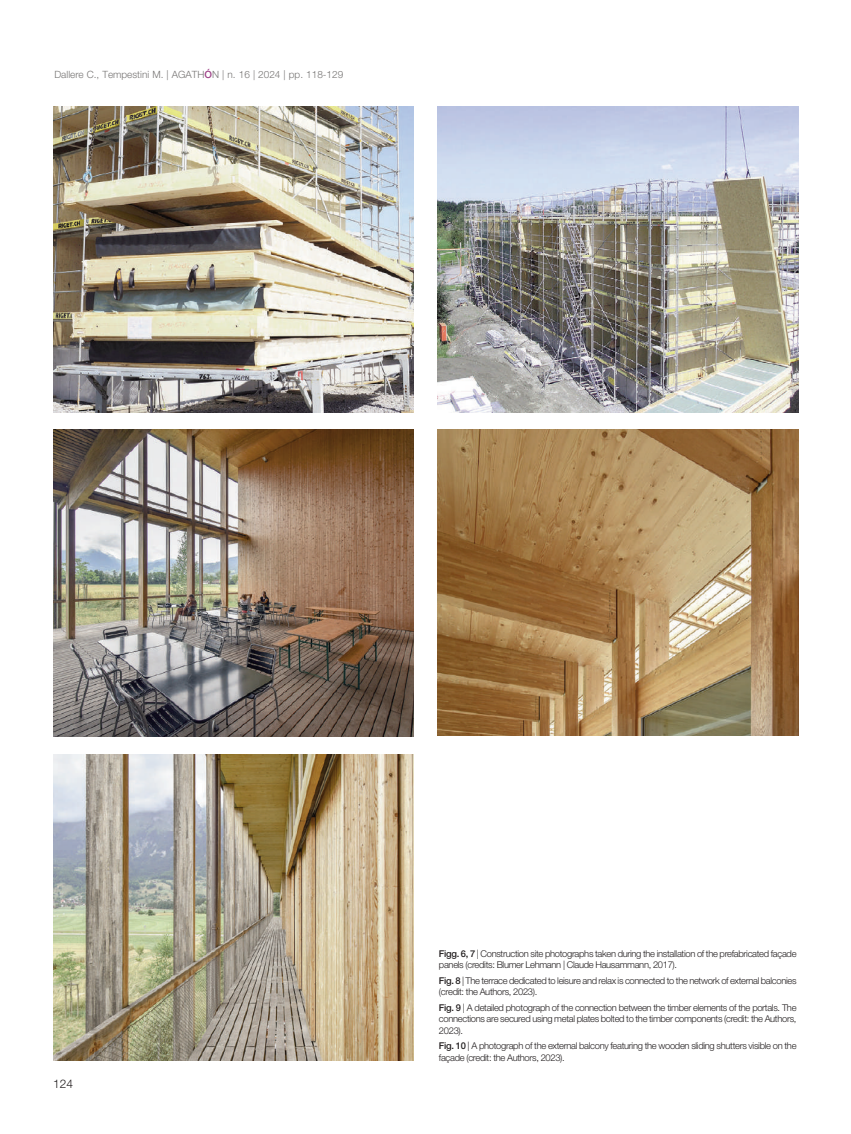
<style>
.page{position:relative;width:851px;height:1134px;background:#fff}
.page>*{position:absolute;margin:0;border:0;box-sizing:border-box;transform-origin:0 0}
.t1{font:300 11.88px "Helvetica Neue LT Std";color:#231f20}
.t2{font:300 10px "Helvetica Neue LT Std";color:#777574}
.t3{font:300 9.38px/11.2px "Helvetica Neue LT Std";letter-spacing:-.035em;color:#231f20}
.s1{font-weight:500;color:#9c4086}
.s2{font-weight:500}
</style>
<div class="page">
<img style="left:53px;top:106px;width:360px;height:306px">
<img style="left:437px;top:106px;width:361px;height:306px">
<img style="left:53px;top:430px;width:360px;height:307px">
<img style="left:437px;top:430px;width:361px;height:306px">
<img style="left:53px;top:755px;width:360px;height:306px">
<p class="t2" style="left:54px;top:70px;width:290px">Dallere C., Tempestini M. | AGATH<span class="s1">Ó</span>N | n. 16 | 2024 | pp. 118-129</p>
<p class="t1" style="left:53px;top:1079px;width:21px">124</p>
<p class="t3" style="left:439px;top:949px;width:359px"><span class="s2">Figg. 6, 7</span> | Construction site photographs taken during the installation of the prefabricated façade panels (credits: Blumer Lehmann | Claude Hausammann, 2017).</p>
<p class="t3" style="left:439px;top:976px;width:359px"><span class="s2">Fig. 8</span> | The terrace dedicated to leisure and relax is connected to the network of external balconies (credit: the Authors, 2023).</p>
<p class="t3" style="left:439px;top:1003px;width:359px;text-align:justify"><span class="s2">Fig. 9</span> | A detailed photograph of the connection between the timber elements of the portals. The connections are secured using metal plates bolted to the timber components (credit: the Authors, 2023).</p>
<p class="t3" style="left:439px;top:1041px;width:359px"><span class="s2">Fig. 10</span> | A photograph of the external balcony featuring the wooden sliding shutters visible on the façade (credit: the Authors, 2023).</p>
</div>
